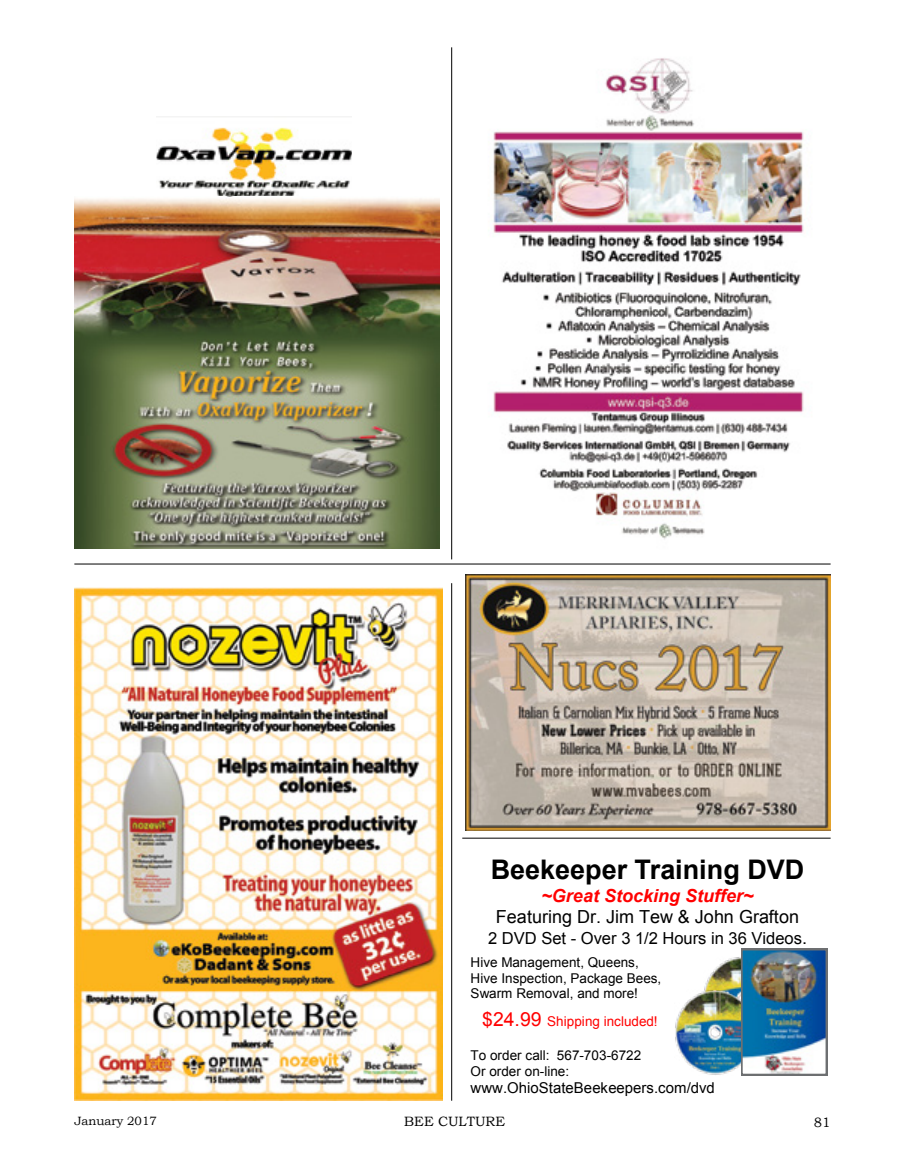
<style>
.page{position:relative;width:905px;height:1175px;background:#fff}
.page>*{position:absolute;margin:0;border:0;box-sizing:border-box;transform-origin:0 0}
.t1{font:700 27px "Arial";color:#000}
.t2{font:18px "Arial";color:#000}
.t3{font:italic 700 18px "Arial";color:#f00}
.t4{font:16.5px "Arial";color:#000}
.t5{font:15px "Arial";color:#000}
.t6{font:13.5px/15.5px "Arial";letter-spacing:.005em;color:#000}
.t7{font:13.5px "Arial";letter-spacing:.005em;color:#f00}
.t8{font:13.5px "Bookman Old Style";color:#000}
.t9{font:12px "Bookman Old Style";color:#000}
.s1{font-size:18px}
.s2{font-size:19.5px}
</style>
<div class="page">
<hr style="left:74px;top:564px;width:756px;height:1px;background:#000">
<hr style="left:451px;top:47px;width:1px;height:512px;background:#000">
<hr style="left:451px;top:583px;width:1px;height:517px;background:#000">
<img style="left:74px;top:587px;width:368px;height:513px">
<img style="left:156px;top:116px;width:195px;height:81px">
<img style="left:74px;top:198px;width:365px;height:350px">
<img style="left:493px;top:58px;width:311px;height:481px">
<img style="left:465px;top:574px;width:365px;height:257px">
<img style="left:704px;top:957px;width:37px;height:32px">
<img style="left:675px;top:989px;width:66px;height:86px">
<img style="left:741px;top:949px;width:86px;height:126px">
<hr style="left:462px;top:838px;width:368px;height:1px;background:#000">
<h1 class="t1" style="left:490px;top:852px;width:315px">Beekeeper Training DVD</h1>
<h2 class="t3" style="left:541px;top:884px;width:214px">~Great Stocking Stuffer~</h2>
<h2 class="t2" style="left:496px;top:905px;width:305px">Featuring Dr. Jim Tew &amp; John Grafton</h2>
<p class="t4" style="left:488px;top:927px;width:320px">2 DVD Set - Over 3 1/2 Hours in 36 Videos<span class="s1">.</span></p>
<p class="t6" style="left:470px;top:954px;width:192px">Hive Management, Queens,<br>Hive Inspection, Package Bees,<br>Swarm Removal, and more!</p>
<p class="t7" style="left:482px;top:1012px;width:177px"><span class="s2">$24.99</span> Shipping included!</p>
<p class="t6" style="left:470px;top:1048px;width:172px">To order call: 567-703-6722<br>Or order on-line:</p>
<p class="t5" style="left:470px;top:1077px;width:246px">www.OhioStateBeekeepers.com/dvd</p>
<p class="t9" style="left:74px;top:1112px;width:84px">January 2017</p>
<p class="t8" style="left:404px;top:1112px;width:102px">BEE CULTURE</p>
<p class="t8" style="left:813px;top:1113px;width:18px">81</p>
</div>
